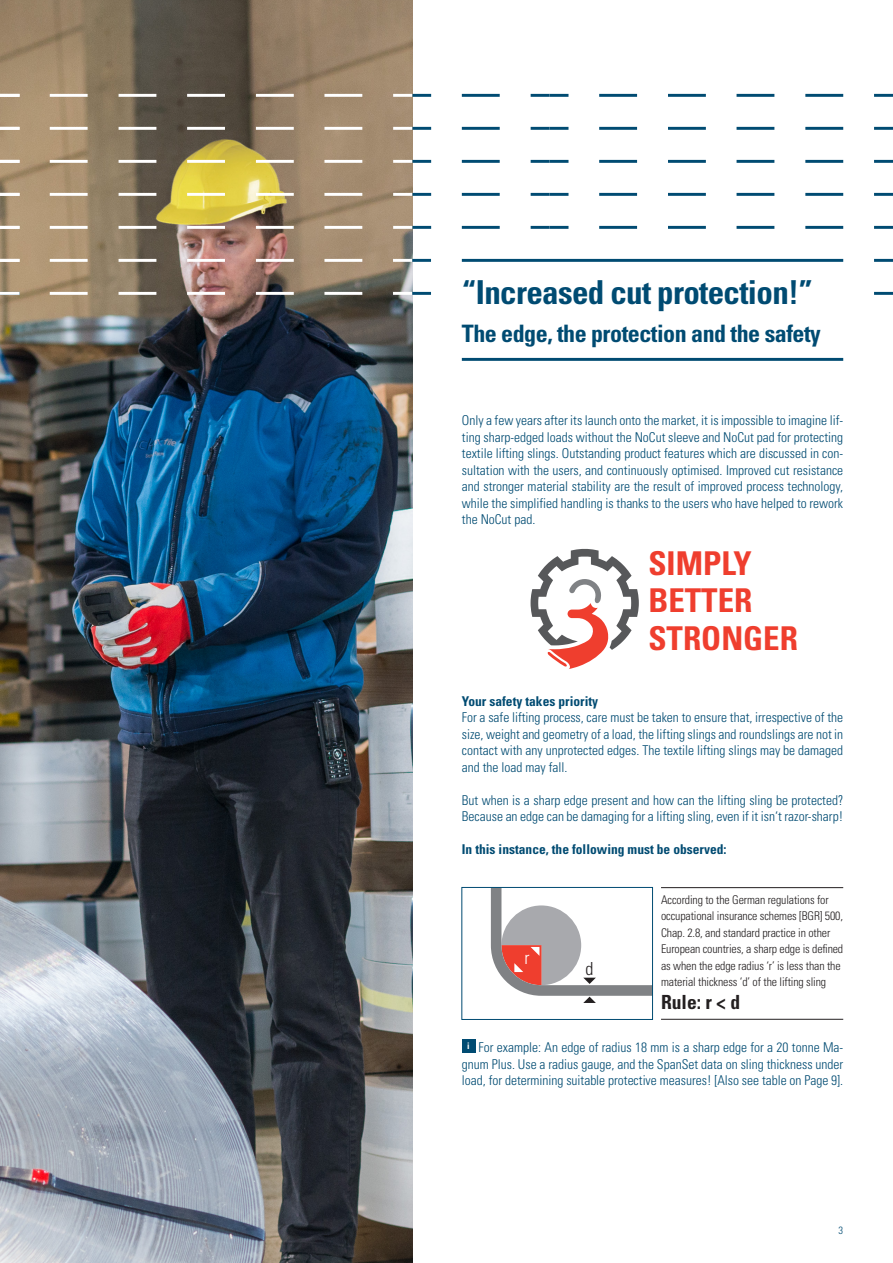
<style>
.page{position:relative;width:893px;height:1263px;background:#fff}
.page>*{position:absolute;margin:0;border:0;box-sizing:border-box;transform-origin:0 0}
.t1{font:700 condensed 33px "Univers";letter-spacing:-.02em;color:#004b72}
.t2{font:700 condensed 32.85px/37.5px "Univers";color:#ef3e2e}
.t3{font:700 condensed 24px "Univers";letter-spacing:-.02em;color:#004b72}
.t4{font:700 condensed 19.5px "Univers";color:#231f20}
.t5{font:300 condensed 18px "Univers";color:#fff}
.t6{font:300 condensed 18px "Univers";color:#231f20}
.t7{font:300 condensed 13.5px/16.5px "Univers";color:#004b72;text-align:justify}
.t8{font:700 condensed 13.5px "Univers";color:#004b72}
.t9{font:300 condensed 12px/16.5px "Univers";letter-spacing:-.01em;color:#231f20}
.t10{font:300 condensed 10.5px "Univers";color:#004b72}
</style>
<div class="page">
<img style="left:0;top:0;width:412px;height:1263px">
<hr style="left:462px;top:259px;width:381px;height:3px;background:#004b72">
<hr style="left:462px;top:358px;width:381px;height:3px;background:#004b72">
<hr style="left:874px;top:94px;width:19px;height:3px;background:#004b72">
<hr style="left:874px;top:127px;width:19px;height:3px;background:#004b72">
<hr style="left:874px;top:160px;width:19px;height:3px;background:#004b72">
<hr style="left:874px;top:193px;width:19px;height:3px;background:#004b72">
<hr style="left:874px;top:226px;width:19px;height:3px;background:#004b72">
<hr style="left:874px;top:259px;width:19px;height:3px;background:#004b72">
<hr style="left:874px;top:292px;width:19px;height:3px;background:#004b72">
<hr style="left:50px;top:160px;width:38px;height:3px;background:#fff">
<hr style="left:50px;top:94px;width:38px;height:3px;background:#fff">
<hr style="left:50px;top:193px;width:38px;height:3px;background:#fff">
<hr style="left:50px;top:226px;width:38px;height:3px;background:#fff">
<hr style="left:50px;top:259px;width:38px;height:3px;background:#fff">
<hr style="left:50px;top:292px;width:38px;height:3px;background:#fff">
<hr style="left:50px;top:127px;width:38px;height:3px;background:#fff">
<hr style="left:119px;top:160px;width:37px;height:3px;background:#fff">
<hr style="left:119px;top:94px;width:37px;height:3px;background:#fff">
<hr style="left:119px;top:193px;width:37px;height:3px;background:#fff">
<hr style="left:119px;top:226px;width:37px;height:3px;background:#fff">
<hr style="left:119px;top:259px;width:37px;height:3px;background:#fff">
<hr style="left:119px;top:292px;width:37px;height:3px;background:#fff">
<hr style="left:119px;top:127px;width:37px;height:3px;background:#fff">
<hr style="left:187px;top:160px;width:38px;height:3px;background:#fff">
<hr style="left:187px;top:193px;width:38px;height:3px;background:#fff">
<hr style="left:187px;top:226px;width:38px;height:3px;background:#fff">
<hr style="left:187px;top:259px;width:38px;height:3px;background:#fff">
<hr style="left:187px;top:292px;width:38px;height:3px;background:#fff">
<hr style="left:599px;top:94px;width:38px;height:3px;background:#004b72">
<hr style="left:599px;top:127px;width:38px;height:3px;background:#004b72">
<hr style="left:599px;top:160px;width:38px;height:3px;background:#004b72">
<hr style="left:599px;top:193px;width:38px;height:3px;background:#004b72">
<hr style="left:599px;top:226px;width:38px;height:3px;background:#004b72">
<hr style="left:668px;top:127px;width:38px;height:3px;background:#004b72">
<hr style="left:668px;top:94px;width:38px;height:3px;background:#004b72">
<hr style="left:668px;top:160px;width:38px;height:3px;background:#004b72">
<hr style="left:668px;top:193px;width:38px;height:3px;background:#004b72">
<hr style="left:668px;top:226px;width:38px;height:3px;background:#004b72">
<hr style="left:736px;top:127px;width:38px;height:3px;background:#004b72">
<hr style="left:736px;top:94px;width:38px;height:3px;background:#004b72">
<hr style="left:736px;top:160px;width:38px;height:3px;background:#004b72">
<hr style="left:736px;top:193px;width:38px;height:3px;background:#004b72">
<hr style="left:736px;top:226px;width:38px;height:3px;background:#004b72">
<hr style="left:805px;top:127px;width:38px;height:3px;background:#004b72">
<hr style="left:805px;top:94px;width:38px;height:3px;background:#004b72">
<hr style="left:805px;top:160px;width:38px;height:3px;background:#004b72">
<hr style="left:805px;top:193px;width:38px;height:3px;background:#004b72">
<hr style="left:805px;top:226px;width:38px;height:3px;background:#004b72">
<hr style="left:550px;top:94px;width:18px;height:3px;background:#004b72">
<hr style="left:187px;top:94px;width:38px;height:3px;background:#fff">
<hr style="left:550px;top:127px;width:18px;height:3px;background:#004b72">
<hr style="left:187px;top:127px;width:38px;height:3px;background:#fff">
<hr style="left:550px;top:160px;width:18px;height:3px;background:#004b72">
<hr style="left:550px;top:193px;width:18px;height:3px;background:#004b72">
<hr style="left:550px;top:226px;width:18px;height:3px;background:#004b72">
<hr style="left:324px;top:94px;width:38px;height:3px;background:#fff">
<hr style="left:324px;top:127px;width:38px;height:3px;background:#fff">
<hr style="left:324px;top:160px;width:38px;height:3px;background:#fff">
<hr style="left:324px;top:193px;width:38px;height:3px;background:#fff">
<hr style="left:324px;top:226px;width:38px;height:3px;background:#fff">
<hr style="left:324px;top:259px;width:38px;height:3px;background:#fff">
<hr style="left:412px;top:259px;width:19px;height:3px;background:#004b72">
<hr style="left:324px;top:292px;width:38px;height:3px;background:#fff">
<hr style="left:412px;top:292px;width:19px;height:3px;background:#004b72">
<hr style="left:412px;top:94px;width:19px;height:3px;background:#004b72">
<hr style="left:412px;top:127px;width:19px;height:3px;background:#004b72">
<hr style="left:412px;top:160px;width:19px;height:3px;background:#004b72">
<hr style="left:412px;top:193px;width:19px;height:3px;background:#004b72">
<hr style="left:412px;top:226px;width:19px;height:3px;background:#004b72">
<hr style="left:462px;top:94px;width:38px;height:3px;background:#004b72">
<hr style="left:462px;top:127px;width:38px;height:3px;background:#004b72">
<hr style="left:462px;top:160px;width:38px;height:3px;background:#004b72">
<hr style="left:462px;top:193px;width:38px;height:3px;background:#004b72">
<hr style="left:462px;top:226px;width:38px;height:3px;background:#004b72">
<hr style="left:0;top:94px;width:20px;height:3px;background:#fff">
<hr style="left:0;top:127px;width:20px;height:3px;background:#fff">
<hr style="left:0;top:160px;width:20px;height:3px;background:#fff">
<hr style="left:0;top:193px;width:20px;height:3px;background:#fff">
<hr style="left:0;top:226px;width:20px;height:3px;background:#fff">
<hr style="left:0;top:259px;width:20px;height:3px;background:#fff">
<hr style="left:0;top:292px;width:20px;height:3px;background:#fff">
<hr style="left:531px;top:94px;width:19px;height:3px;background:#004b72">
<hr style="left:531px;top:127px;width:19px;height:3px;background:#004b72">
<hr style="left:531px;top:160px;width:19px;height:3px;background:#004b72">
<hr style="left:531px;top:193px;width:19px;height:3px;background:#004b72">
<hr style="left:531px;top:226px;width:19px;height:3px;background:#004b72">
<hr style="left:256px;top:94px;width:38px;height:3px;background:#fff">
<hr style="left:256px;top:127px;width:38px;height:3px;background:#fff">
<hr style="left:256px;top:160px;width:38px;height:3px;background:#fff">
<hr style="left:256px;top:193px;width:38px;height:3px;background:#fff">
<hr style="left:256px;top:226px;width:38px;height:3px;background:#fff">
<hr style="left:256px;top:259px;width:38px;height:3px;background:#fff">
<hr style="left:256px;top:292px;width:38px;height:3px;background:#fff">
<hr style="left:393px;top:259px;width:19px;height:3px;background:#fff">
<hr style="left:393px;top:292px;width:19px;height:3px;background:#fff">
<hr style="left:393px;top:94px;width:19px;height:3px;background:#fff">
<hr style="left:393px;top:127px;width:19px;height:3px;background:#fff">
<hr style="left:393px;top:160px;width:19px;height:3px;background:#fff">
<hr style="left:393px;top:193px;width:19px;height:3px;background:#fff">
<hr style="left:393px;top:226px;width:19px;height:3px;background:#fff">
<div style="left:462px;top:1039px;width:13px;height:13px;background:#004b72"></div>
<div style="left:462px;top:887px;width:191px;height:133px;border:1px solid #004b72"></div>
<svg style="left:491px;top:887px;width:161px;height:116px"></svg>
<hr style="left:661px;top:887px;width:182px;height:1px;background:#231f20">
<hr style="left:661px;top:1019px;width:182px;height:1px;background:#231f20">
<svg style="left:531px;top:548px;width:108px;height:121px"></svg>
<h1 class="t1" style="left:462px;top:272px;width:353px">“Increased cut protection!”</h1>
<h3 class="t3" style="left:462px;top:318px;width:361px">The edge, the protection and the safety</h3>
<p class="t7" style="left:462px;top:412px;width:383px">Only a few years after its launch onto the market, it is impossible to imagine lif&shy;ting sharp-edged loads without the NoCut sleeve and NoCut pad for protecting textile lifting slings. Outstanding product features which are discussed in con&shy;sultation with the users, and continuously optimised. Improved cut resistance and stronger material stability are the result of improved process technology, while the simplified handling is thanks to the users who have helped to rework the NoCut pad.</p>
<h2 class="t2" style="left:648px;top:544px;width:151px">SIMPLY<br>BETTER<br>STRONGER</h2>
<p class="t8" style="left:462px;top:693px;width:138px">Your safety takes priority</p>
<p class="t7" style="left:462px;top:709px;width:383px">For a safe lifting process, care must be taken to ensure that, irrespective of the size, weight and geometry of a load, the lifting slings and roundslings are not in contact with any unprotected edges. The textile lifting slings may be damaged and the load may fall.</p>
<p class="t7" style="left:462px;top:792px;width:383px">But when is a sharp edge present and how can the lifting sling be protected?<br>Because an edge can be damaging for a lifting sling, even if it isn‘t razor-sharp!</p>
<p class="t8" style="left:462px;top:841px;width:266px">In this instance, the following must be observed:</p>
<h3 class="t5" style="left:524px;top:947px;width:7px">r</h3>
<h3 class="t6" style="left:585px;top:957px;width:9px">d</h3>
<p class="t9" style="left:661px;top:891px;width:184px">According to the German regulations for occupational insurance schemes [BGR] 500, Chap. 2.8, and standard practice in other European countries, a sharp edge is defined as when the edge radius ‘r’ is less than the material thickness ‘d’ of the lifting sling</p>
<h3 class="t4" style="left:661px;top:990px;width:81px">Rule: r &lt; d</h3>
<p class="t7" style="left:462px;top:1039px;width:383px;text-align:center"><sup>i</sup> For example: An edge of radius 18 mm is a sharp edge for a 20 tonne Ma&shy;gnum Plus. Use a radius gauge, and the SpanSet data on sling thickness under load, for determining suitable protective measures! [Also see table on Page 9].</p>
<p class="t10" style="left:839px;top:1224px;width:6px">3</p>
</div>
